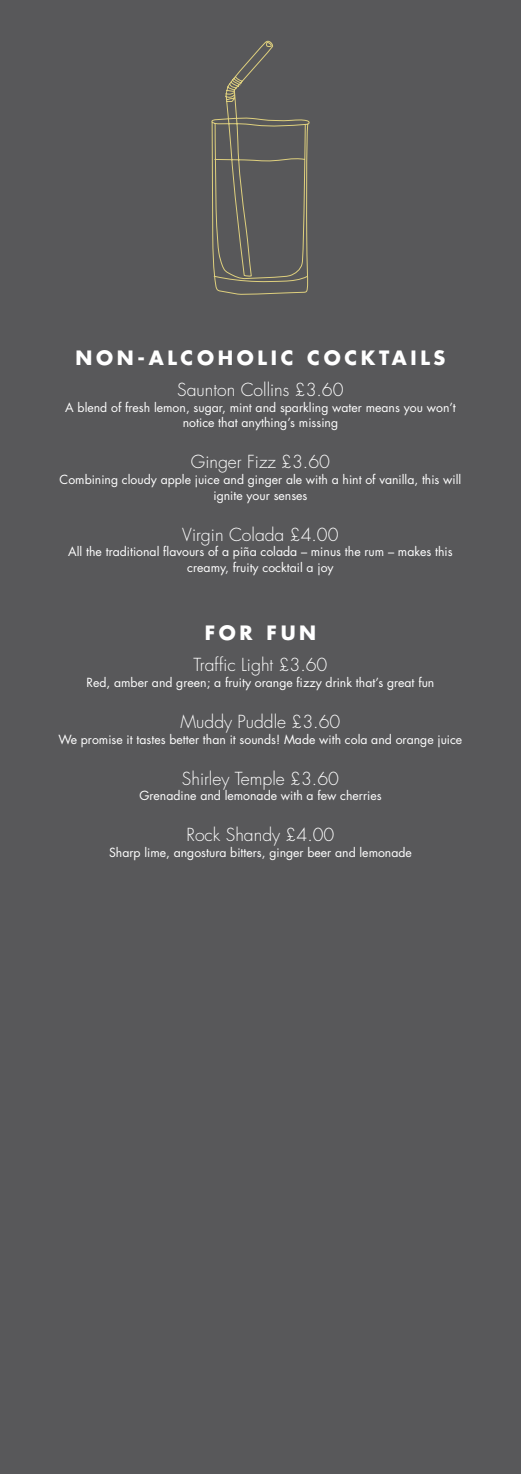
<style>
.page{position:relative;width:521px;height:1474px;background:#fff}
.page>*{position:absolute;margin:0;border:0;box-sizing:border-box;transform-origin:0 0}
.t1{font:700 19.25px "Futura Std";letter-spacing:.19em;color:#fff}
.t2{font:300 17.5px "Futura Std";color:#fff}
.t3{font:12.25px/15.8px "Futura Std";color:#fff;text-align:center}
</style>
<div class="page">
<div style="left:0;top:0;width:521px;height:1473px;background:#58585a"></div>
<svg style="left:211px;top:41px;width:99px;height:254px"></svg>
<h1 class="t1" style="left:76px;top:345px;width:371px">NON-ALCOHOLIC COCKTAILS</h1>
<h2 class="t2" style="left:177px;top:379px;width:168px">Saunton Collins £3.60</h2>
<p class="t3" style="left:65px;top:399px;width:392px">A blend of fresh lemon, sugar, mint and sparkling water means you won’t notice that anything’s missing</p>
<h2 class="t2" style="left:191px;top:451px;width:141px">Ginger Fizz £3.60</h2>
<p class="t3" style="left:60px;top:472px;width:403px">Combining cloudy apple juice and ginger ale with a hint of vanilla, this will ignite your senses</p>
<h2 class="t2" style="left:182px;top:523px;width:158px">Virgin Colada £4.00</h2>
<p class="t3" style="left:68px;top:544px;width:386px">All the traditional flavours of a piña colada – minus the rum – makes this creamy, fruity cocktail a joy</p>
<h1 class="t1" style="left:205px;top:620px;width:113px">FOR FUN</h1>
<h2 class="t2" style="left:193px;top:654px;width:135px">Traffic Light £3.60</h2>
<p class="t3" style="left:87px;top:675px;width:349px">Red, amber and green; a fruity orange fizzy drink that’s great fun</p>
<h2 class="t2" style="left:181px;top:711px;width:161px">Muddy Puddle £3.60</h2>
<p class="t3" style="left:59px;top:731px;width:405px">We promise it tastes better than it sounds! Made with cola and orange juice</p>
<h2 class="t2" style="left:182px;top:767px;width:159px">Shirley Temple £3.60</h2>
<p class="t3" style="left:139px;top:788px;width:244px">Grenadine and lemonade with a few cherries</p>
<h2 class="t2" style="left:186px;top:824px;width:149px">Rock Shandy £4.00</h2>
<p class="t3" style="left:109px;top:844px;width:304px">Sharp lime, angostura bitters, ginger beer and lemonade</p>
</div>
